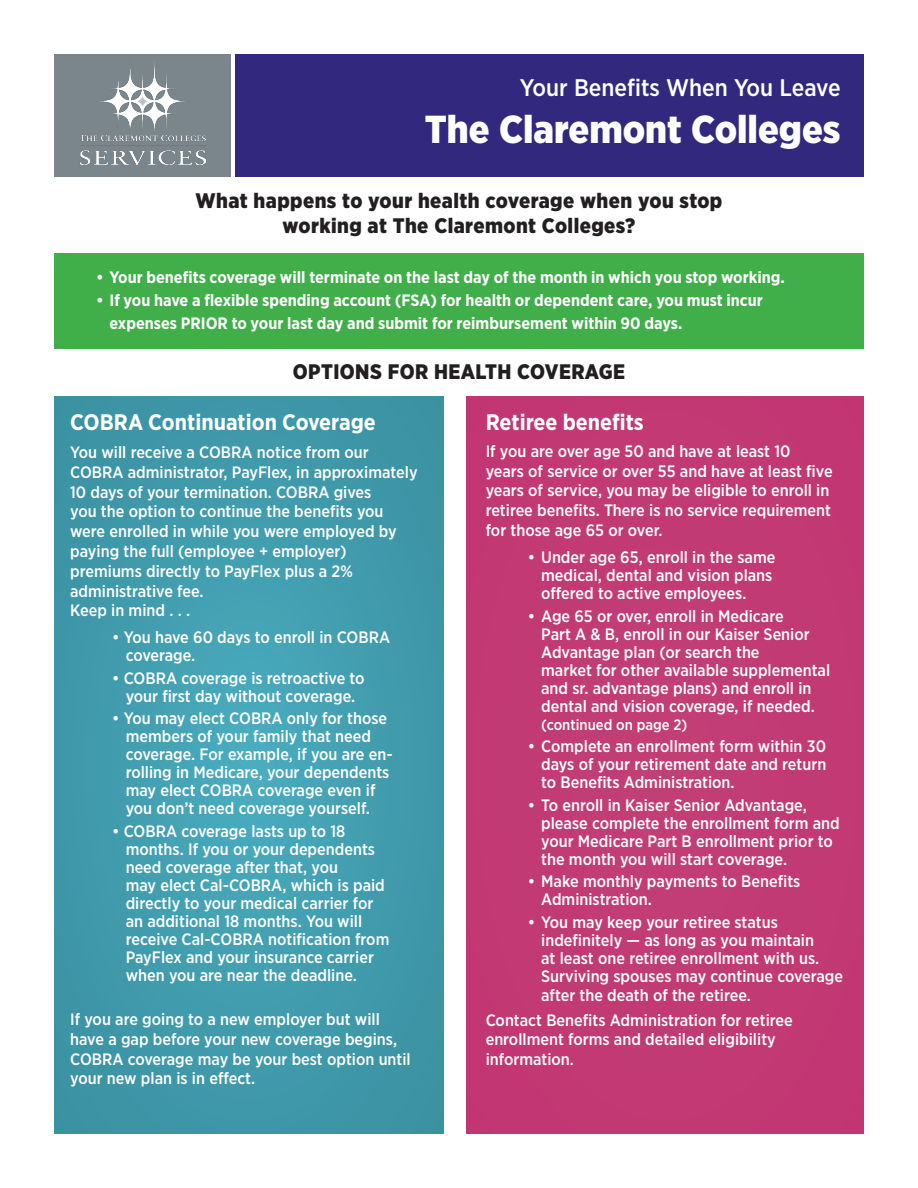
<style>
.page{position:relative;width:918px;height:1188px;background:#fff}
.page>*{position:absolute;margin:0;border:0;box-sizing:border-box;transform-origin:0 0}
.t1{font:900 39px "Gotham Narrow";color:#fff}
.t2{font:500 24px "Gotham Narrow";color:#fff}
.Heading_2{font:700 22.5px "Gotham Narrow";color:#fff}
.Heading_1{font:900 21px/25.2px "Gotham Narrow";letter-spacing:.02em;color:#231f20;text-align:center}
.indent_1{font:500 16.5px/18px "Gotham Narrow";color:#fff}
.regular_text{font:500 16.5px/19.8px "Gotham Narrow";color:#fff}
.Heading_2-2{font:500 16.5px/19.8px "Gotham Narrow";color:#fff}
.indent_1-2{font:700 16.5px/23.4px "Gotham Narrow";color:#fff}
.indent_1-3{font:500 15px "Gotham Narrow";color:#fff}
</style>
<div class="page">
<div style="left:236px;top:54px;width:628px;height:122px;background:#32297e"></div>
<div style="left:54px;top:54px;width:176px;height:122px;background:#7b868c"></div>
<img style="left:80px;top:63px;width:126px;height:102px">
<div style="left:54px;top:254px;width:810px;height:95px;background:#40ae49"></div>
<svg style="left:54px;top:396px;width:390px;height:738px;background:#409bac"></svg>
<div style="left:466px;top:396px;width:398px;height:738px;background:#c23a74"></div>
<p class="t2" style="left:520px;top:72px;width:322px">Your Benefits When You Leave</p>
<p class="t1" style="left:425px;top:103px;width:417px">The Claremont Colleges</p>
<p class="Heading_1" style="left:196px;top:187px;width:528px">What happens to your health coverage when you stop working at The Claremont Colleges?</p>
<p class="indent_1-2" style="left:96px;top:266px;width:690px">• Your benefits coverage will terminate on the last day of the month in which you stop working.</p>
<p class="indent_1-2" style="left:110px;top:288px;width:655px;text-indent:-14px">• If you have a flexible spending account (FSA) for health or dependent care, you must incur expenses PRIOR to your last day and submit for reimbursement within 90 days.</p>
<p class="Heading_1" style="left:293px;top:359px;width:334px">OPTIONS FOR HEALTH COVERAGE</p>
<p class="Heading_2" style="left:70px;top:408px;width:307px">COBRA Continuation Coverage</p>
<p class="Heading_2-2" style="left:70px;top:442px;width:349px">You will receive a COBRA notice from our COBRA administrator, PayFlex, in approximately 10 days of your termination. COBRA gives<br>you the option to continue the benefits you were enrolled in while you were employed by paying the full (employee + employer) premiums directly to PayFlex plus a 2% administrative fee.</p>
<p class="regular_text" style="left:70px;top:601px;width:121px">Keep in mind . . .</p>
<p class="indent_1" style="left:126px;top:628px;width:266px;text-indent:-14px">• You have 60 days to enroll in COBRA coverage.</p>
<p class="indent_1" style="left:112px;top:669px;width:254px;text-align:center">• COBRA coverage is retroactive to your first day without coverage.</p>
<p class="indent_1" style="left:126px;top:709px;width:269px;text-indent:-14px">• You may elect COBRA only for those members of your family that need coverage. For example, if you are en&shy;rolling in Medicare, your dependents may elect COBRA coverage even if you don’t need coverage yourself.</p>
<p class="indent_1" style="left:126px;top:822px;width:265px;text-indent:-14px">• COBRA coverage lasts up to 18 months. If you or your dependents need coverage after that, you<br>may elect Cal-COBRA, which is paid directly to your medical carrier for an additional 18 months. You will receive Cal-COBRA notification from PayFlex and your insurance carrier when you are near the deadline.</p>
<p class="regular_text" style="left:70px;top:1009px;width:342px">If you are going to a new employer but will have a gap before your new coverage begins, COBRA coverage may be your best option until your new plan is in effect.</p>
<p class="Heading_2" style="left:486px;top:408px;width:160px">Retiree benefits</p>
<p class="regular_text" style="left:486px;top:441px;width:349px">If you are over age 50 and have at least 10 years of service or over 55 and have at least five years of service, you may be eligible to enroll in retiree benefits. There is no service requirement for those age 65 or over.</p>
<p class="indent_1" style="left:541px;top:548px;width:236px;text-indent:-14px">• Under age 65, enroll in the same medical, dental and vision plans offered to active employees.</p>
<p class="indent_1" style="left:541px;top:607px;width:291px;text-indent:-14px">• Age 65 or over, enroll in Medicare<br>Part A &amp; B, enroll in our Kaiser Senior Advantage plan (or search the<br>market for other available supplemental and sr. advantage plans) and enroll in dental and vision coverage, if needed.</p>
<p class="indent_1-3" style="left:541px;top:715px;width:148px">(continued on page 2)</p>
<p class="indent_1" style="left:541px;top:737px;width:287px;text-align:justify;text-indent:-14px">• Complete an enrollment form within 30 days of your retirement date and return to Benefits Administration.</p>
<p class="indent_1" style="left:541px;top:796px;width:300px;text-indent:-14px">• To enroll in Kaiser Senior Advantage, please complete the enrollment form and your Medicare Part B enrollment prior to the month you will start coverage.</p>
<p class="indent_1" style="left:541px;top:872px;width:261px;text-indent:-14px">• Make monthly payments to Benefits<br>Administration.</p>
<p class="indent_1" style="left:541px;top:913px;width:303px;text-indent:-14px">• You may keep your retiree status indefinitely — as long as you maintain<br>at least one retiree enrollment with us.<br>Surviving spouses may continue coverage</p>
<p class="indent_1" style="left:541px;top:986px;width:211px">after the death of the retiree.</p>
<p class="regular_text" style="left:486px;top:1010px;width:309px">Contact Benefits Administration for retiree enrollment forms and detailed eligibility information.</p>
</div>
